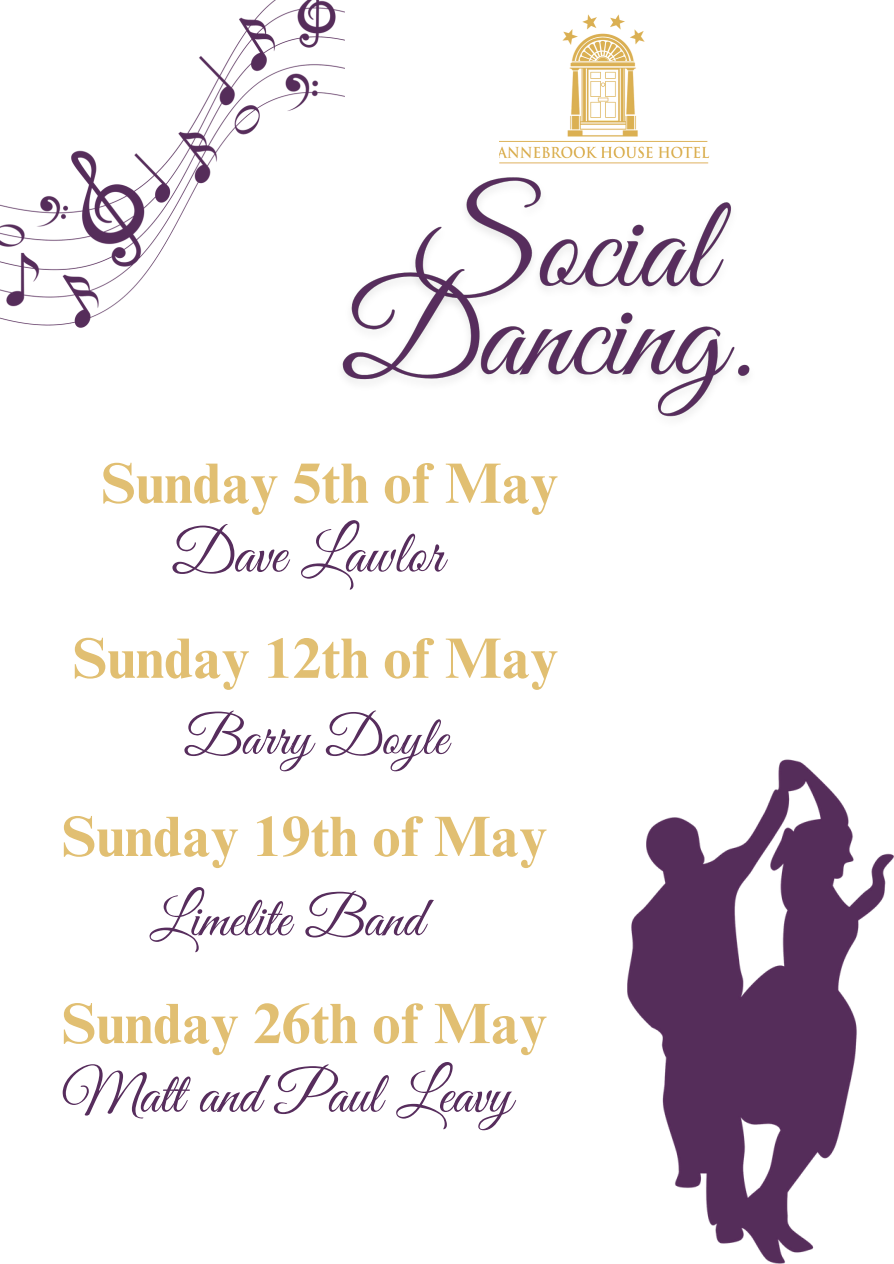
<style>
.page{position:relative;width:894px;height:1264px;background:#fff}
.page>*{position:absolute;margin:0;border:0;box-sizing:border-box;transform-origin:0 0}
.t1{font:60.45px "Great Vibes";color:#572d5d}
.t2{font:58.5px "Great Vibes";color:#572d5d}
.t3{font:700 57px "Times NRMT Pro";color:#e1bf72}
.t4{font:56.7px "Great Vibes";color:#572d5d}
.t5{font:55.2px "Great Vibes";color:#572d5d}
</style>
<div class="page">
<img style="left:0;top:0;width:344px;height:328px">
<img style="left:627px;top:759px;width:266px;height:504px">
<img style="left:499px;top:14px;width:211px;height:150px">
<img style="left:329px;top:167px;width:421px;height:250px">
<p class="t3" style="left:101px;top:462px;width:458px">Sunday 5th of May</p>
<p class="t1" style="left:172px;top:520px;width:272px">Dave Lawlor</p>
<h2 class="t3" style="left:73px;top:637px;width:487px">Sunday 12th of May</h2>
<h2 class="t5" style="left:184px;top:707px;width:265px">Barry Doyle</h2>
<p class="t3" style="left:62px;top:815px;width:487px">Sunday 19th of May</p>
<p class="t4" style="left:150px;top:887px;width:275px">Limelite Band</p>
<h2 class="t3" style="left:62px;top:1002px;width:487px">Sunday 26th of May</h2>
<p class="t2" style="left:62px;top:1061px;width:451px">Matt and Paul Leavy</p>
</div>
